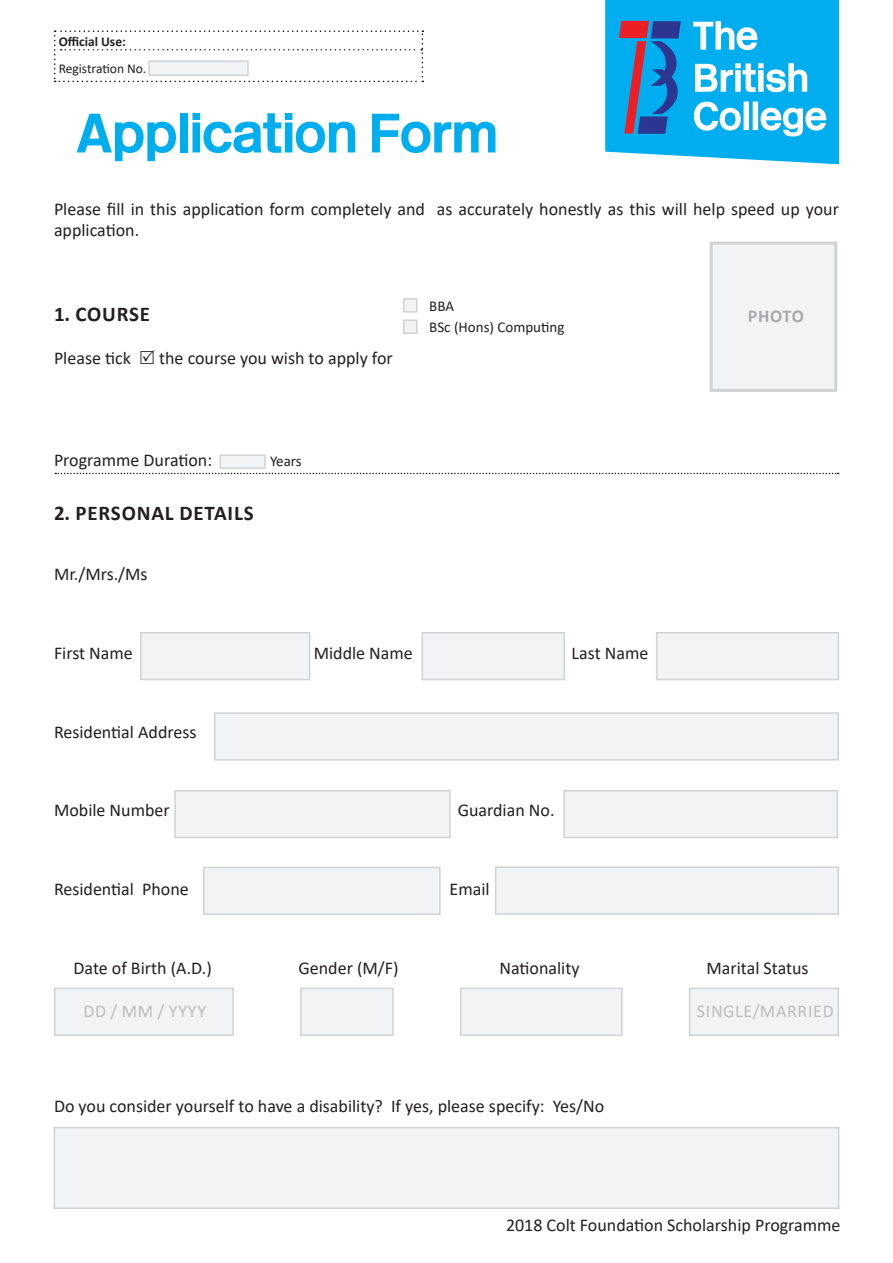
<style>
.page{position:relative;width:893px;height:1263px;background:#fff}
.page>*{position:absolute;margin:0;border:0;box-sizing:border-box;transform-origin:0 0}
.t1{font:60px "British Rail Dark Normal";color:#00aeef}
.t2{font:700 21px "Calibri";letter-spacing:.04em;color:#231f20}
.t3{font:18px/20.7px "Calibri";color:#231f20}
.t4{font:18px "Calibri";letter-spacing:.04em;color:#bcbdc0}
.t5{font:700 18px "Calibri";letter-spacing:.025em;color:#a8a9ad}
.t6{font:15px/21px "Calibri";color:#231f20}
.t7{font:13.5px "Calibri";color:#231f20}
.t8{font:700 13.5px "Calibri";color:#231f20}
</style>
<div class="page">
<div style="left:174px;top:790px;width:277px;height:48px;background:#f2f3f4;border:2px solid #d1d2d4"></div>
<div style="left:563px;top:790px;width:275px;height:48px;background:#f2f3f4;border:2px solid #d1d2d4"></div>
<div style="left:495px;top:866px;width:344px;height:49px;background:#f2f3f4;border:2px solid #d1d2d4"></div>
<div style="left:140px;top:632px;width:170px;height:48px;background:#f2f3f4;border:2px solid #d1d2d4"></div>
<div style="left:656px;top:632px;width:183px;height:48px;background:#f2f3f4;border:2px solid #d1d2d4"></div>
<div style="left:214px;top:712px;width:625px;height:48px;background:#f2f3f4;border:2px solid #d1d2d4"></div>
<div style="left:203px;top:867px;width:238px;height:48px;background:#f2f3f4;border:2px solid #d1d2d4"></div>
<div style="left:54px;top:988px;width:180px;height:48px;background:#f2f3f4;border:2px solid #d1d2d4"></div>
<div style="left:300px;top:988px;width:94px;height:48px;background:#f2f3f4;border:2px solid #d1d2d4"></div>
<div style="left:460px;top:988px;width:163px;height:48px;background:#f2f3f4;border:2px solid #d1d2d4"></div>
<div style="left:54px;top:1127px;width:785px;height:82px;background:#f2f3f4;border:2px solid #d1d2d4"></div>
<div style="left:689px;top:988px;width:150px;height:48px;background:#f2f3f4;border:2px solid #d1d2d4"></div>
<svg style="left:55px;top:473px;width:784px;height:1px"></svg>
<div style="left:403px;top:298px;width:15px;height:15px;background:#f2f3f4;border:2px solid #d1d2d4"></div>
<div style="left:403px;top:320px;width:15px;height:14px;background:#f2f3f4;border:2px solid #d1d2d4"></div>
<div style="left:220px;top:454px;width:46px;height:15px;background:#f2f3f4;border:2px solid #d1d2d4"></div>
<div style="left:710px;top:242px;width:127px;height:150px;background:#f2f3f4;border:3px solid #d1d2d4"></div>
<div style="left:422px;top:632px;width:143px;height:48px;background:#f2f3f4;border:2px solid #d1d2d4"></div>
<svg style="left:605px;top:0;width:234px;height:164px"></svg>
<svg style="left:54px;top:30px;width:369px;height:52px"></svg>
<p class="t8" style="left:59px;top:32px;width:69px">OFFICIAL USE:</p>
<p class="t7" style="left:59px;top:59px;width:89px">Registration No.</p>
<h1 class="t1" style="left:76px;top:106px;width:423px">Application Form</h1>
<p class="t3" style="left:54px;top:198px;width:786px">Please fill in this application form completely and as accurately honestly as this will help speed up your application.</p>
<p class="t2" style="left:54px;top:299px;width:98px">1. COURSE</p>
<p class="t3" style="left:54px;top:347px;width:78px">Please tick</p>
<p class="t3" style="left:159px;top:347px;width:235px">the course you wish to apply for</p>
<p class="t3" style="left:54px;top:450px;width:160px">Programme Duration:</p>
<p class="t6" style="left:270px;top:450px;width:33px">Years</p>
<p class="t2" style="left:54px;top:498px;width:201px">2. PERSONAL DETAILS</p>
<p class="t3" style="left:54px;top:564px;width:95px">Mr./Mrs./Ms</p>
<p class="t6" style="left:429px;top:296px;width:137px">BBA<br>BSc (Hons) Computing</p>
<p class="t3" style="left:54px;top:642px;width:80px">First Name</p>
<p class="t3" style="left:314px;top:642px;width:101px">Middle Name</p>
<p class="t3" style="left:572px;top:642px;width:78px">Last Name</p>
<p class="t3" style="left:54px;top:721px;width:144px">Residential Address</p>
<p class="t3" style="left:54px;top:799px;width:117px">Mobile Number</p>
<p class="t3" style="left:458px;top:799px;width:98px">Guardian No.</p>
<p class="t3" style="left:54px;top:878px;width:136px">Residential Phone</p>
<p class="t3" style="left:450px;top:878px;width:42px">Email</p>
<p class="t5" style="left:748px;top:303px;width:58px">PHOTO</p>
<p class="t3" style="left:73px;top:957px;width:140px">Date of Birth (A.D.)</p>
<p class="t3" style="left:298px;top:957px;width:102px">Gender (M/F)</p>
<p class="t3" style="left:500px;top:957px;width:82px">Nationality</p>
<p class="t3" style="left:706px;top:957px;width:104px">Marital Status</p>
<p class="t4" style="left:83px;top:999px;width:124px">DD / mm / YYYY</p>
<p class="t4" style="left:697px;top:999px;width:138px">SINGLE/mARRIED</p>
<p class="t3" style="left:54px;top:1095px;width:552px">Do you consider yourself to have a disability? If yes, please specify: Yes/No</p>
<p class="t3" style="left:506px;top:1215px;width:336px">2018 Colt Foundation Scholarship Programme</p>
</div>
